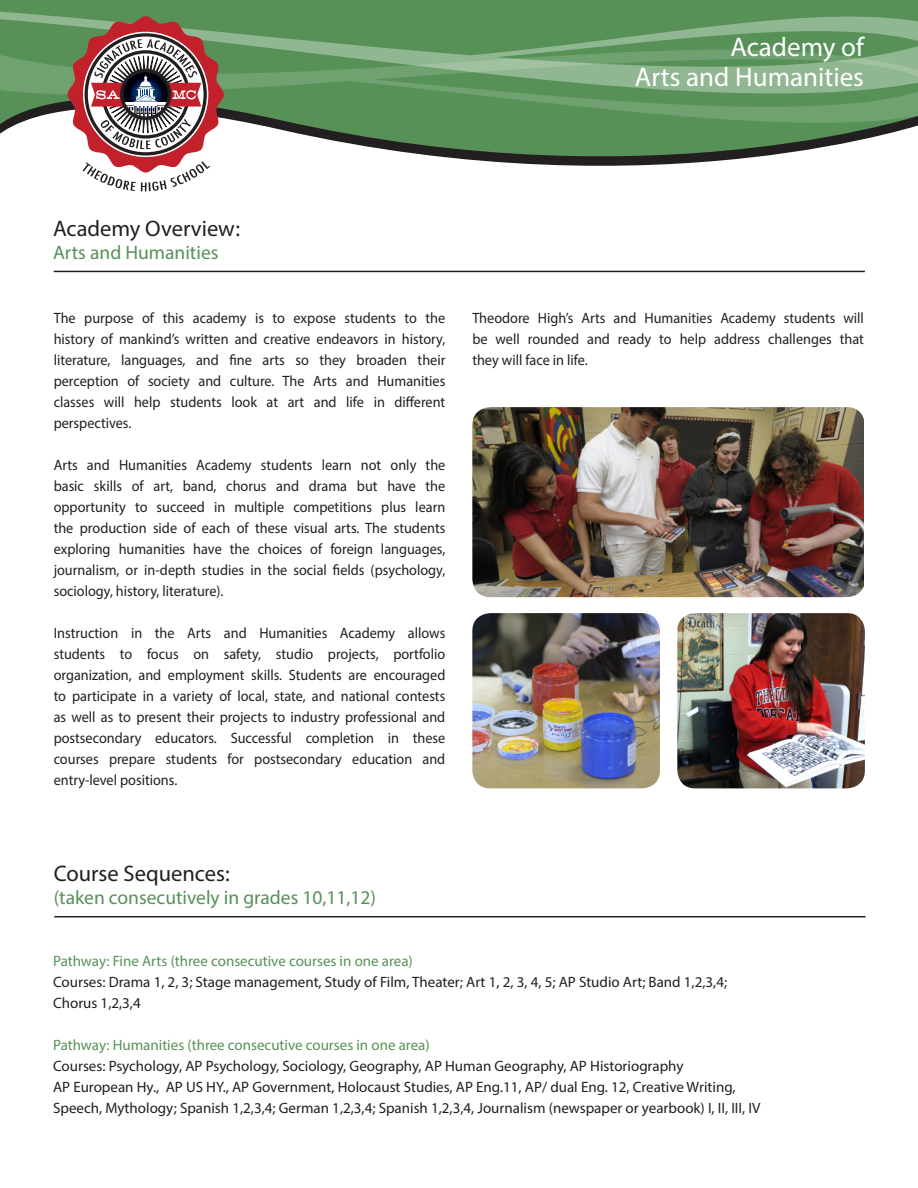
<style>
.page{position:relative;width:918px;height:1188px;background:#fff}
.page>*{position:absolute;margin:0;border:0;box-sizing:border-box;transform-origin:0 0}
.t1{font:27px "Myriad Pro";color:#fff}
.t2{font:22.5px "Myriad Pro";color:#231f20}
.t3{font:19.5px "Myriad Pro";color:#579158}
.t4{font:15px/21px "Myriad Pro";color:#231f20;text-align:justify;scale:.95 1}
.t5{font:15px/21px "Myriad Pro";color:#231f20}
.t6{font:15px "Myriad Pro";color:#579158}
</style>
<div class="page">
<svg style="left:0;top:0;width:918px;height:166px;fill:#579158"></svg>
<svg style="left:0;top:95px;width:918px;height:29px;background:#5e915e"></svg>
<svg style="left:0;top:9px;width:918px;height:86px;background:#6b9e6c"></svg>
<img style="left:472px;top:407px;width:392px;height:190px">
<img style="left:472px;top:613px;width:188px;height:175px">
<hr style="left:54px;top:271px;width:811px;height:1px;background:#231f20">
<img style="left:677px;top:613px;width:188px;height:175px">
<hr style="left:54px;top:916px;width:812px;height:1px;background:#231f20">
<svg style="left:67px;top:16px;width:157px;height:175px"></svg>
<p class="t1" style="left:731px;top:30px;width:135px">Academy of</p>
<p class="t1" style="left:635px;top:60px;width:231px">Arts and Humanities</p>
<p class="t2" style="left:53px;top:214px;width:188px">Academy Overview:</p>
<p class="t3" style="left:53px;top:241px;width:167px">Arts and Humanities</p>
<p class="t4" style="left:54px;top:307px;width:414px">The purpose of this academy is to expose students to the history of mankind’s written and creative endeavors in history, literature, languages, and fine arts so they broaden their perception of society and culture. The Arts and Humanities classes will help students look at art and life in different perspectives.</p>
<p class="t4" style="left:54px;top:454px;width:414px">Arts and Humanities Academy students learn not only the basic skills of art, band, chorus and drama but have the opportunity to succeed in multiple competitions plus learn the production side of each of these visual arts. The students exploring humanities have the choices of foreign languages, journalism, or in-depth studies in the social fields (psychology, sociology, history, literature).</p>
<p class="t4" style="left:54px;top:622px;width:414px">Instruction in the Arts and Humanities Academy allows students to focus on safety, studio projects, portfolio organization, and employment skills. Students are encouraged to participate in a variety of local, state, and national contests as well as to present their projects to industry professional and postsecondary educators. Successful completion in these courses prepare students for postsecondary education and entry-level positions.</p>
<p class="t4" style="left:472px;top:307px;width:414px">Theodore High’s Arts and Humanities Academy students will be well rounded and ready to help address challenges that they will face in life.</p>
<p class="t2" style="left:54px;top:860px;width:177px">Course Sequences:</p>
<p class="t3" style="left:54px;top:886px;width:324px">(taken consecutively in grades 10,11,12)</p>
<p class="t6" style="left:53px;top:951px;width:361px">Pathway: Fine Arts (three consecutive courses in one area)</p>
<p class="t5" style="left:53px;top:971px;width:676px">Courses: Drama 1, 2, 3; Stage management, Study of Film, Theater; Art 1, 2, 3, 4, 5; AP Studio Art; Band 1,2,3,4;</p>
<p class="t5" style="left:53px;top:992px;width:89px">Chorus 1,2,3,4</p>
<p class="t6" style="left:53px;top:1035px;width:378px">Pathway: Humanities (three consecutive courses in one area)</p>
<p class="t5" style="left:53px;top:1055px;width:632px">Courses: Psychology, AP Psychology, Sociology, Geography, AP Human Geography, AP Historiography</p>
<p class="t5" style="left:53px;top:1076px;width:709px">AP European Hy., AP US HY., AP Government, Holocaust Studies, AP Eng.11, AP/ dual Eng. 12, Creative Writing,<br>Speech, Mythology; Spanish 1,2,3,4; German 1,2,3,4; Spanish 1,2,3,4, Journalism (newspaper or yearbook) I, II, III, IV</p>
</div>
